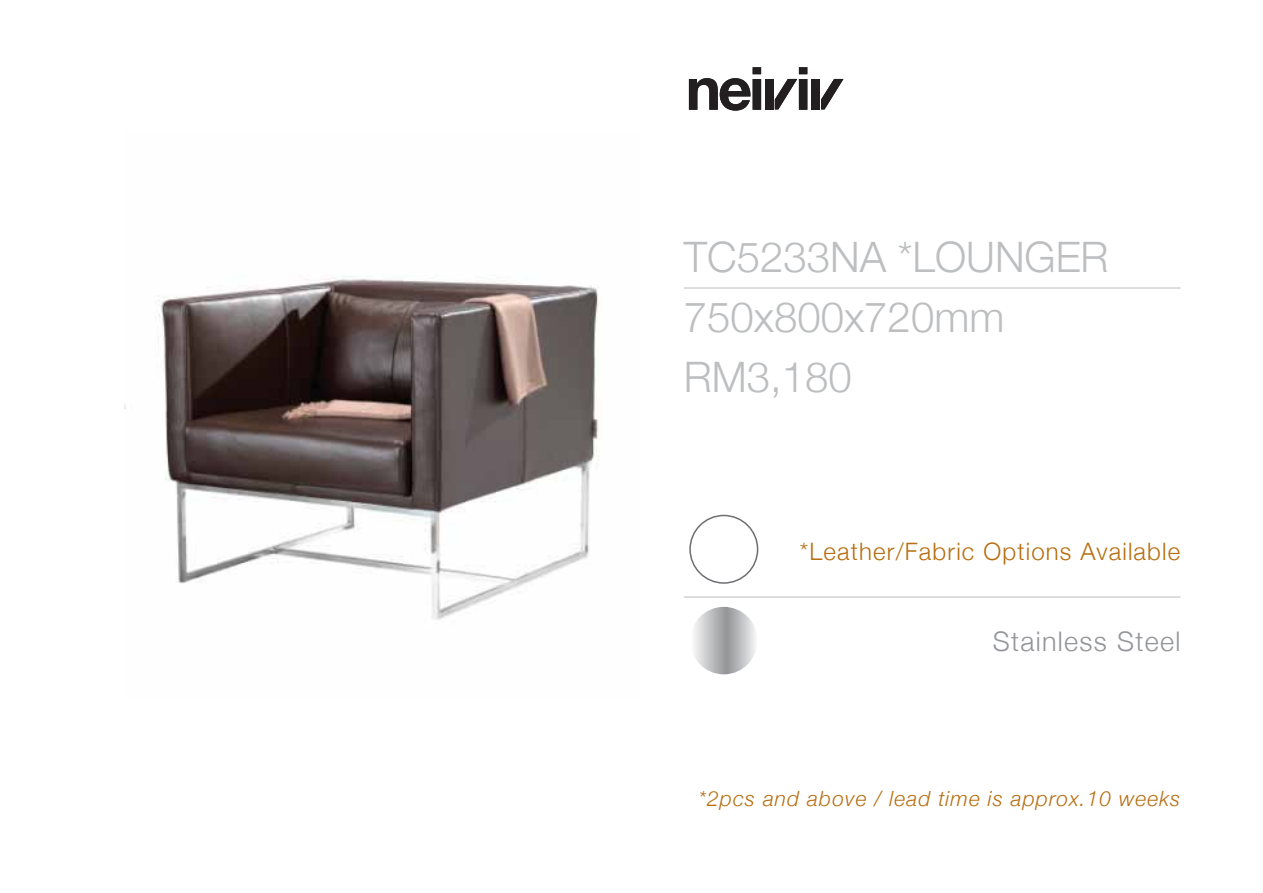
<style>
.page{position:relative;width:1263px;height:893px;background:#fff}
.page>*{position:absolute;margin:0;border:0;box-sizing:border-box;transform-origin:0 0}
.t1{font:300 42px/60px "Helvetica Neue";color:#bcbec0}
.t2{font:300 27px "Helvetica Neue";letter-spacing:.05em;color:#939598}
.t3{font:300 24px "Helvetica Neue";letter-spacing:.05em;color:#b76e11}
.t4{font:italic 300 21px "Helvetica Neue";letter-spacing:.05em;color:#b76e11}
</style>
<div class="page">
<hr style="left:684px;top:287px;width:497px;height:2px;background:#d1d3d4">
<svg style="left:689px;top:67px;width:72px;height:44px"></svg>
<div style="left:765px;top:79px;width:8px;height:31px;background:#231f20"></div>
<svg style="left:775px;top:67px;width:32px;height:43px"></svg>
<div style="left:811px;top:79px;width:9px;height:31px;background:#231f20"></div>
<svg style="left:821px;top:79px;width:22px;height:30px"></svg>
<hr style="left:684px;top:596px;width:497px;height:2px;background:#d1d3d4">
<svg style="left:690px;top:607px;width:68px;height:67px;background:#bec0c1"></svg>
<div style="left:689px;top:515px;width:69px;height:69px;border:2px solid #6d6e71;border-radius:50%"></div>
<img style="left:125px;top:275px;width:474px;height:345px">
<p class="t1" style="left:684px;top:227px;width:426px">TC5233NA *LOUNGER<br>750x800x720mm<br>RM3,180</p>
<p class="t3" style="left:800px;top:537px;width:382px">*Leather/Fabric Options Available</p>
<p class="t2" style="left:993px;top:625px;width:189px">Stainless Steel</p>
<p class="t4" style="left:699px;top:786px;width:483px">*2pcs and above / lead time is approx.10 weeks</p>
</div>
